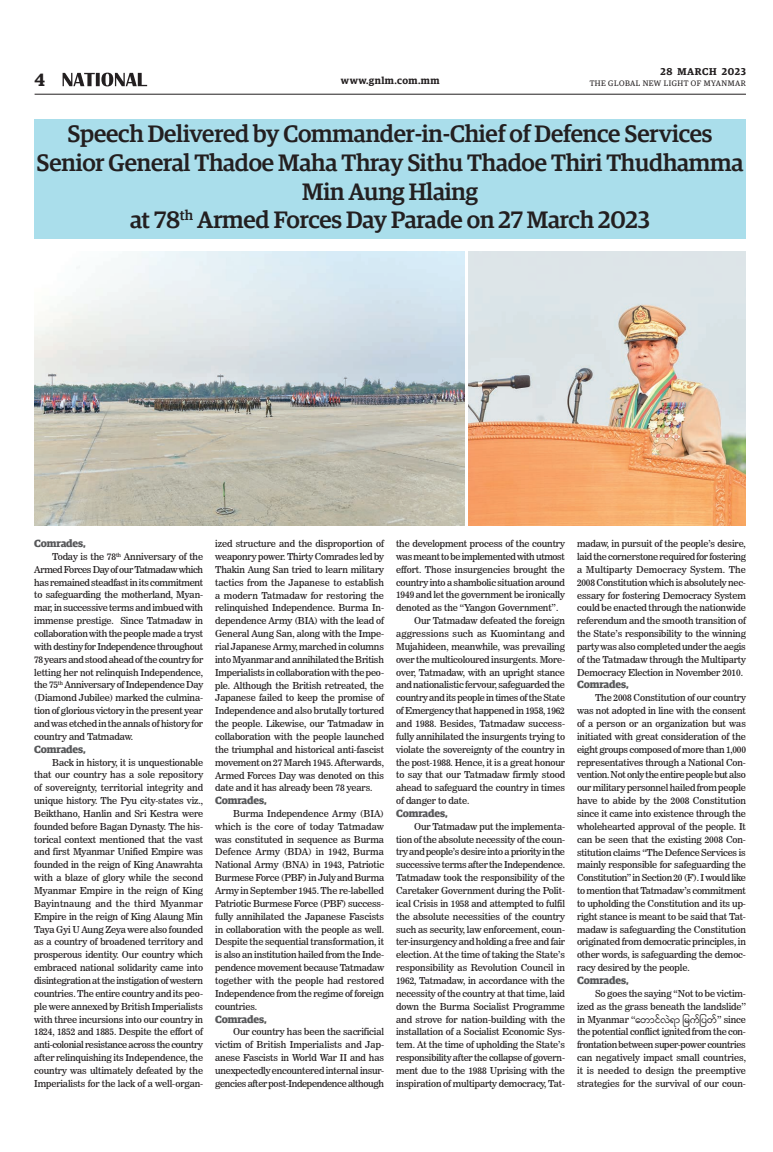
<style>
.page{position:relative;width:773px;height:1152px;background:#fff}
.page>*{position:absolute;margin:0;border:0;box-sizing:border-box;transform-origin:0 0}
.t1{font:500 24px/28.8px "Guardian Egyp";letter-spacing:-.01em;color:#231f20;text-align:center}
.t2{font:600 18px "Guardian Egyp";color:#231f20}
.t3{font:700 10.5px "Guardian Egyp";letter-spacing:-.015em;color:#57585a}
.t4{font:600 10px "Guardian Egyp";letter-spacing:.05em;color:#231f20}
.t5{font:9.5px/12.9px "News 706 BT Roman C";letter-spacing:-.015em;color:#231f20;text-align:justify}
.t6{font:9.5px "News 706 BT Roman C";letter-spacing:-.035em;color:#231f20}
.t7{font:9.5px "Pyidaungsu";color:#231f20}
.t8{font:9.5px "News 706 BT Roman C";letter-spacing:.005em;color:#231f20}
.t9{font:8px "Guardian Egyp";letter-spacing:.06em;color:#231f20}
.s1{font-family:"News 706 BT Roman C"}
</style>
<div class="page">
<hr style="left:35px;top:94px;width:711px;height:1px;background:#231f20">
<svg style="left:63px;top:73px;width:84px;height:13px"></svg>
<div style="left:34px;top:119px;width:712px;height:120px;background:#aadeeb"></div>
<img style="left:34px;top:252px;width:430px;height:273px">
<img style="left:468px;top:252px;width:278px;height:273px">
<h2 class="t2" style="left:35px;top:67px;width:12px">4</h2>
<p class="t4" style="left:660px;top:64px;width:87px">28 MARCH 2023</p>
<p class="t4" style="left:341px;top:73px;width:100px">www.gnlm.com.mm</p>
<p class="t9" style="left:589px;top:78px;width:158px">THE GLOBAL NEW LIGHT OF MYANMAR</p>
<h1 class="t1" style="left:37px;top:117px;width:708px">Speech Delivered by Commander-in-Chief of Defence Services Senior General Thadoe Maha Thray Sithu Thadoe Thiri Thudhamma Min Aung Hlaing<br>at 78<sup>th</sup> Armed Forces Day Parade on 27 March 2023</h1>
<p class="t3" style="left:34px;top:535px;width:53px">Comrades,</p>
<p class="t5" style="left:34px;top:550px;width:170px;text-indent:18px">Today is the 78<sup>th</sup> Anniversary of the Armed Forces Day of our Tatmadaw which has remained steadfast in its commitment to safeguarding the motherland, Myan&shy;mar, in successive terms and imbued with immense prestige. Since Tatmadaw in collaboration with the people made a tryst with destiny for Independence throughout 78 years and stood ahead of the country for letting her not relinquish Independence, the 75<sup>th</sup> Anniversary of Independence Day (Diamond Jubilee) marked the culmina&shy;tion of glorious victory in the present year and was etched in the annals of history for country and Tatmadaw.</p>
<p class="t3" style="left:34px;top:741px;width:53px">Comrades,</p>
<p class="t5" style="left:34px;top:756px;width:170px;text-indent:18px">Back in history, it is unquestionable that our country has a sole repository of sovereignty, territorial integrity and unique history. The Pyu city-states viz., Beikthano, Hanlin and Sri Kestra were founded before Bagan Dynasty. The his&shy;torical context mentioned that the vast and first Myanmar Unified Empire was founded in the reign of King Anawrahta with a blaze of glory while the second Myanmar Empire in the reign of King Bayintnaung and the third Myanmar Empire in the reign of King Alaung Min Taya Gyi U Aung Zeya were also founded as a country of broadened territory and prosperous identity. Our country which embraced national solidarity came into disintegration at the instigation of western countries. The entire country and its peo&shy;ple were annexed by British Imperialists with three incursions into our country in 1824, 1852 and 1885. Despite the effort of anti-colonial resistance across the country after relinquishing its Independence, the country was ultimately defeated by the Imperialists for the lack of a well-organ-</p>
<p class="t5" style="left:215px;top:537px;width:170px">ized structure and the disproportion of weaponry power. Thirty Comrades led by Thakin Aung San tried to learn military tactics from the Japanese to establish a modern Tatmadaw for restoring the relinquished Independence. Burma In&shy;dependence Army (BIA) with the lead of General Aung San, along with the Impe&shy;rial Japanese Army, marched in columns into Myanmar and annihilated the British Imperialists in collaboration with the peo&shy;ple. Although the British retreated, the Japanese failed to keep the promise of Independence and also brutally tortured the people. Likewise, our Tatmadaw in collaboration with the people launched the triumphal and historical anti-fascist movement on 27 March 1945. Afterwards, Armed Forces Day was denoted on this date and it has already been 78 years.</p>
<p class="t3" style="left:215px;top:792px;width:53px">Comrades,</p>
<p class="t5" style="left:215px;top:807px;width:170px;text-indent:18px">Burma Independence Army (BIA) which is the core of today Tatmadaw was constituted in sequence as Burma Defence Army (BDA) in 1942, Burma National Army (BNA) in 1943, Patriotic Burmese Force (PBF) in July and Burma Army in September 1945. The re-labelled Patriotic Burmese Force (PBF) success&shy;fully annihilated the Japanese Fascists in collaboration with the people as well.<br>Despite the sequential transformation, it is also an institution hailed from the Inde&shy;pendence movement because Tatmadaw together with the people had restored Independence from the regime of foreign countries.</p>
<p class="t3" style="left:215px;top:1011px;width:53px">Comrades,</p>
<p class="t5" style="left:215px;top:1025px;width:170px;text-indent:18px">Our country has been the sacrificial victim of British Imperialists and Jap&shy;anese Fascists in World War II and has unexpectedly encountered internal insur&shy;gencies after post-Independence although</p>
<p class="t5" style="left:396px;top:537px;width:170px">the development process of the country</p>
<p class="t6" style="left:396px;top:551px;width:170px">was meant to be implemented with utmost</p>
<p class="t5" style="left:396px;top:563px;width:170px">effort. Those insurgencies brought the</p>
<p class="t5" style="left:396px;top:576px;width:170px">country into a shambolic situation around</p>
<p class="t5" style="left:396px;top:589px;width:170px">1949 and let the government be ironically</p>
<p class="t5" style="left:396px;top:601px;width:164px">denoted as the “Yangon Government”.</p>
<p class="t5" style="left:414px;top:614px;width:152px">Our Tatmadaw defeated the foreign</p>
<p class="t8" style="left:396px;top:628px;width:170px">aggressions such as Kuomintang and</p>
<p class="t5" style="left:396px;top:640px;width:170px">Mujahideen, meanwhile, was prevailing</p>
<p class="t5" style="left:396px;top:653px;width:170px">over the multicoloured insurgents. More-</p>
<p class="t5" style="left:396px;top:666px;width:170px">over, Tatmadaw, with an upright stance</p>
<p class="t5" style="left:396px;top:679px;width:170px">and nationalistic fervour, safeguarded the</p>
<p class="t5" style="left:396px;top:691px;width:170px">country and its people in times of the State</p>
<p class="t5" style="left:396px;top:704px;width:170px">of Emergency that happened in 1958, 1962</p>
<p class="t5" style="left:396px;top:717px;width:170px">and 1988. Besides, Tatmadaw success-</p>
<p class="t5" style="left:396px;top:730px;width:170px">fully annihilated the insurgents trying to</p>
<p class="t5" style="left:396px;top:743px;width:170px">violate the sovereignty of the country in</p>
<p class="t5" style="left:396px;top:756px;width:170px">the post-1988. Hence, it is a great honour</p>
<p class="t5" style="left:396px;top:769px;width:170px">to say that our Tatmadaw firmly stood</p>
<p class="t5" style="left:396px;top:781px;width:170px">ahead to safeguard the country in times</p>
<p class="t5" style="left:396px;top:794px;width:75px">of danger to date.</p>
<p class="t3" style="left:396px;top:805px;width:53px">Comrades,</p>
<p class="t5" style="left:396px;top:820px;width:170px;text-indent:18px">Our Tatmadaw put the implementa&shy;tion of the absolute necessity of the coun&shy;try and people’s desire into a priority in the successive terms after the Independence.<br>Tatmadaw took the responsibility of the Caretaker Government during the Polit&shy;ical Crisis in 1958 and attempted to fulfil the absolute necessities of the country such as security, law enforcement, coun&shy;ter-insurgency and holding a free and fair election. At the time of taking the State’s responsibility as Revolution Council in 1962, Tatmadaw, in accordance with the necessity of the country at that time, laid down the Burma Socialist Programme and strove for nation-building with the installation of a Socialist Economic Sys&shy;tem. At the time of upholding the State’s responsibility after the collapse of govern&shy;ment due to the 1988 Uprising with the inspiration of multiparty democracy, Tat-</p>
<p class="t5" style="left:577px;top:537px;width:170px">madaw, in pursuit of the people’s desire, laid the cornerstone required for fostering a Multiparty Democracy System. The 2008 Constitution which is absolutely nec&shy;essary for fostering Democracy System could be enacted through the nationwide referendum and the smooth transition of the State’s responsibility to the winning party was also completed under the aegis of the Tatmadaw through the Multiparty Democracy Election in November 2010.</p>
<p class="t3" style="left:577px;top:677px;width:53px">Comrades,</p>
<p class="t5" style="left:577px;top:691px;width:170px;text-indent:18px">The 2008 Constitution of our country was not adopted in line with the consent of a person or an organization but was initiated with great consideration of the eight groups composed of more than 1,000 representatives through a National Con&shy;vention. Not only the entire people but also our military personnel hailed from people have to abide by the 2008 Constitution since it came into existence through the wholehearted approval of the people. It can be seen that the existing 2008 Con&shy;stitution claims “The Defence Services is mainly responsible for safeguarding the Constitution” in Section 20 (F). I would like to mention that Tatmadaw’s commitment to upholding the Constitution and its up&shy;right stance is meant to be said that Tat&shy;madaw is safeguarding the Constitution originated from democratic principles, in other words, is safeguarding the democ&shy;racy desired by the people.</p>
<p class="t3" style="left:577px;top:972px;width:53px">Comrades,</p>
<p class="t5" style="left:577px;top:987px;width:170px;text-align:right">So goes the saying ‘‘Not to be victim&shy;ized as the grass beneath the landslide’’</p>
<p class="t7" style="left:577px;top:1013px;width:170px"><span class="s1">in Myanmar “</span>တောင်လဲရာ မြက်မြေ်<span class="s1">” since</span></p>
<p class="t5" style="left:577px;top:1025px;width:170px">the potential conflict ignited from the con&shy;frontation between super-power countries can negatively impact small countries, it is needed to design the preemptive strategies for the survival of our coun-</p>
</div>
